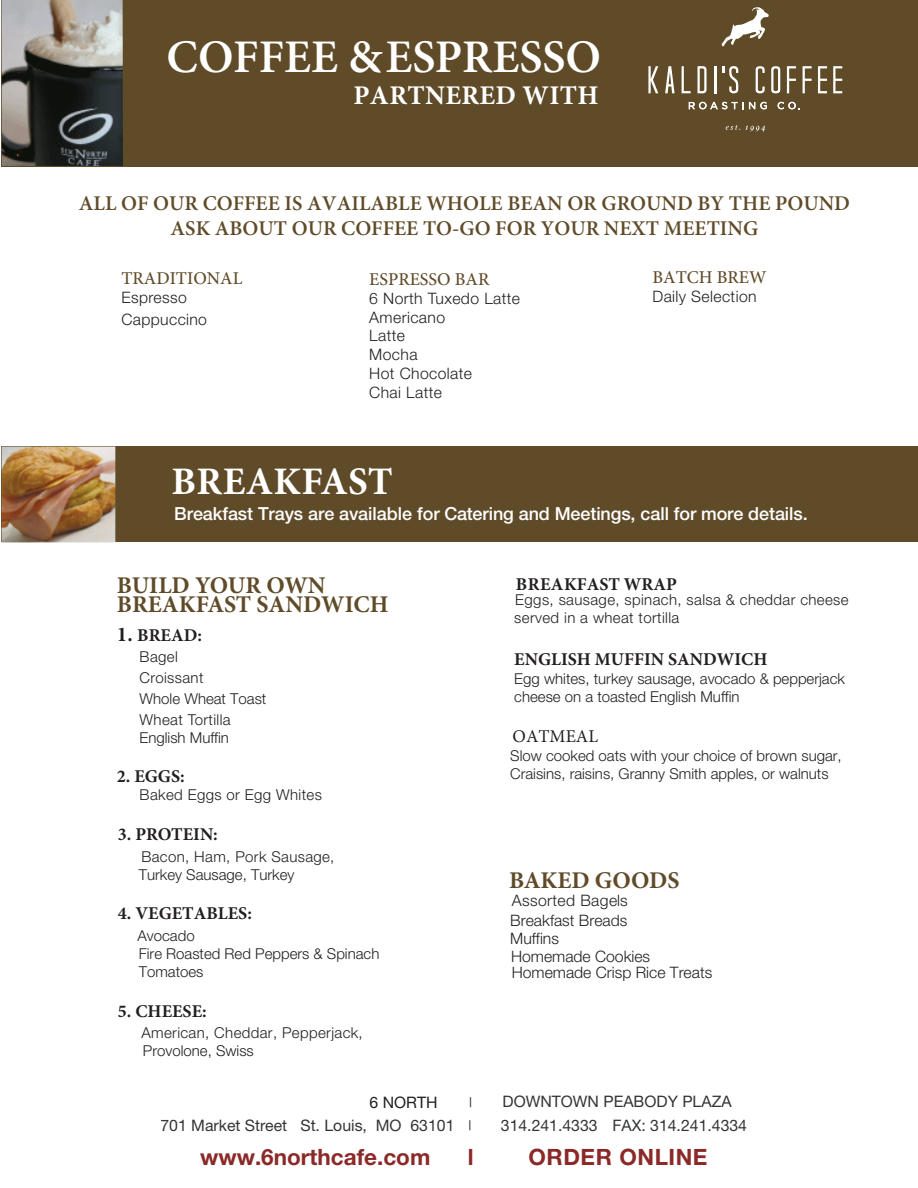
<style>
.page{position:relative;width:918px;height:1188px;background:#fff}
.page>*{position:absolute;margin:0;border:0;box-sizing:border-box;transform-origin:0 0}
.t1{font:600 46.8px "Minion Pro";color:#fff}
.t2{font:700 39px "Minion Pro";letter-spacing:.01em;color:#fff}
.t3{font:700 27px "Minion Pro";letter-spacing:.01em;color:#fff}
.t4{font:700 24px/19.5px "Minion Pro";color:#604b29}
.t5{font:700 22.5px "Helvetica Neue";color:#8b2928}
.t6{font:700 22.5px "Helvetica Neue";letter-spacing:.025em;color:#8b2928}
.t7{font:600 21px/25.2px "Minion Pro";color:#604b29;text-align:center}
.t8{font:700 18px "Minion Pro";color:#231f20}
.t9{font:500 18px "Helvetica Neue";letter-spacing:-.005em;color:#fff}
.t10{font:500 18px "Minion Pro";color:#604b29}
.t11{font:18px "Minion Pro";color:#231f20}
.t12{font:15.9px "Helvetica Neue";color:#323436}
.t13{font:15.9px "Helvetica Neue";color:#231f20}
.t14{font:300 15.75px/18.9px "Helvetica Neue";letter-spacing:.025em;color:#231f20}
.t15{font:300 15.75px "Helvetica Neue";color:#231f20}
.t16{font:300 15px/18px "Helvetica Neue";color:#231f20}
.t17{font:300 15px/21px "Helvetica Neue";letter-spacing:.025em;color:#231f20}
.t18{font:13.35px/23.5px "Helvetica Neue";color:#231f20}
.s1{font-size:21px}
</style>
<div class="page">
<div style="left:2px;top:446px;width:916px;height:96px;background:#604b29"></div>
<div style="left:2px;top:0;width:916px;height:167px;background:#604b29"></div>
<img style="left:2px;top:0;width:121px;height:166px">
<img style="left:2px;top:447px;width:113px;height:95px">
<svg style="left:726px;top:125px;width:39px;height:7px"></svg>
<svg style="left:721px;top:7px;width:48px;height:40px"></svg>
<svg style="left:689px;top:102px;width:78px;height:7px"></svg>
<svg style="left:778px;top:102px;width:22px;height:7px"></svg>
<svg style="left:648px;top:66px;width:10px;height:27px"></svg>
<svg style="left:665px;top:66px;width:10px;height:27px"></svg>
<svg style="left:682px;top:66px;width:9px;height:27px"></svg>
<hr style="left:714px;top:66px;width:3px;height:27px;background:#fff">
<svg style="left:787px;top:66px;width:9px;height:27px"></svg>
<svg style="left:803px;top:66px;width:9px;height:27px"></svg>
<svg style="left:818px;top:66px;width:9px;height:27px"></svg>
<svg style="left:833px;top:66px;width:9px;height:27px"></svg>
<svg style="left:722px;top:66px;width:16px;height:27px"></svg>
<svg style="left:698px;top:66px;width:9px;height:27px"></svg>
<svg style="left:756px;top:66px;width:9px;height:27px"></svg>
<svg style="left:771px;top:66px;width:9px;height:27px"></svg>
<h1 class="t1" style="left:166px;top:24px;width:436px">COFFEE &amp; ESPRESSO</h1>
<h3 class="t3" style="left:353px;top:77px;width:247px">PARTNERED WITH</h3>
<h3 class="t7" style="left:79px;top:191px;width:773px">ALL OF OUR COFFEE IS AVAILABLE WHOLE BEAN OR GROUND BY THE POUND<br>ASK ABOUT OUR COFFEE TO-GO FOR YOUR NEXT MEETING</h3>
<p class="t10" style="left:121px;top:267px;width:123px">TRADITIONAL</p>
<p class="t14" style="left:121px;top:287px;width:87px;line-height:21.3px">Espresso<br>Cappuccino</p>
<p class="t10" style="left:369px;top:267px;width:122px">ESPRESSO BAR</p>
<p class="t14" style="left:369px;top:288px;width:152px">6 North Tuxedo Latte<br>Americano<br>Latte<br>Mocha<br>Hot Chocolate<br>Chai Latte</p>
<p class="t10" style="left:652px;top:265px;width:116px">BATCH BREW</p>
<p class="t14" style="left:652px;top:287px;width:106px">Daily Selection</p>
<h2 class="t2" style="left:172px;top:454px;width:223px">BREAKFAST</h2>
<p class="t9" style="left:174px;top:502px;width:635px">Breakfast Trays are available for Catering and Meetings, call for more details.</p>
<h3 class="t4" style="left:117px;top:575px;width:273px">BUILD YOUR OWN<br>BREAKFAST SANDWICH</h3>
<p class="t8" style="left:117px;top:622px;width:87px"><span class="s1">1.</span> BREAD:</p>
<p class="t17" style="left:140px;top:645px;width:128px">Bagel<br>Croissant<br>Whole Wheat Toast<br>Wheat Tortilla</p>
<p class="t16" style="left:140px;top:728px;width:91px">English Muffin</p>
<p class="t8" style="left:117px;top:764px;width:69px">2. EGGS:</p>
<p class="t17" style="left:140px;top:784px;width:184px">Baked Eggs or Egg Whites</p>
<p class="t8" style="left:118px;top:822px;width:101px">3. PROTEIN:</p>
<p class="t16" style="left:139px;top:847px;width:197px">Bacon, Ham, Pork Sausage,<br>Turkey Sausage, Turkey</p>
<p class="t8" style="left:118px;top:901px;width:136px">4. VEGETABLES:</p>
<p class="t16" style="left:137px;top:926px;width:243px">Avocado<br>Fire Roasted Red Peppers &amp; Spinach<br>Tomatoes</p>
<p class="t8" style="left:118px;top:998px;width:90px">5. CHEESE:</p>
<p class="t17" style="left:141px;top:1024px;width:223px;line-height:18px">American, Cheddar, Pepperjack,<br>Provolone, Swiss</p>
<p class="t8" style="left:516px;top:571px;width:163px">BREAKFAST WRAP</p>
<p class="t17" style="left:514px;top:591px;width:336px;line-height:17.5px">Eggs, sausage, spinach, salsa &amp; cheddar cheese served in a wheat tortilla</p>
<p class="t8" style="left:514px;top:646px;width:255px">ENGLISH MUFFIN SANDWICH</p>
<p class="t16" style="left:514px;top:670px;width:332px">Egg whites, turkey sausage, avocado &amp; pepperjack cheese on a toasted English Muffin</p>
<p class="t11" style="left:513px;top:724px;width:87px">OATMEAL</p>
<p class="t16" style="left:510px;top:746px;width:333px">Slow cooked oats with your choice of brown sugar,<br>Craisins, raisins, Granny Smith apples, or walnuts</p>
<h3 class="t4" style="left:509px;top:870px;width:172px">BAKED GOODS</h3>
<p class="t14" style="left:512px;top:891px;width:117px">Assorted Bagels</p>
<p class="t15" style="left:510px;top:910px;width:118px">Breakfast Breads</p>
<p class="t15" style="left:510px;top:929px;width:50px">Muffins</p>
<p class="t15" style="left:511px;top:947px;width:141px">Homemade Cookies</p>
<p class="t15" style="left:512px;top:963px;width:202px">Homemade Crisp Rice Treats</p>
<p class="t12" style="left:503px;top:1091px;width:231px">DOWNTOWN PEABODY PLAZA</p>
<p class="t13" style="left:370px;top:1093px;width:70px">6 NORTH</p>
<p class="t18" style="left:469px;top:1090px;width:5px">| |</p>
<h3 class="t5" style="left:200px;top:1143px;width:232px">www.6northcafe.com</h3>
<h3 class="t5" style="left:468px;top:1143px;width:7px">l</h3>
<h3 class="t6" style="left:529px;top:1143px;width:181px">ORDER ONLINE</h3>
<p class="t12" style="left:160px;top:1115px;width:296px">701 Market Street St. Louis, MO 63101</p>
<p class="t12" style="left:501px;top:1115px;width:248px">314.241.4333 FAX: 314.241.4334</p>
</div>
